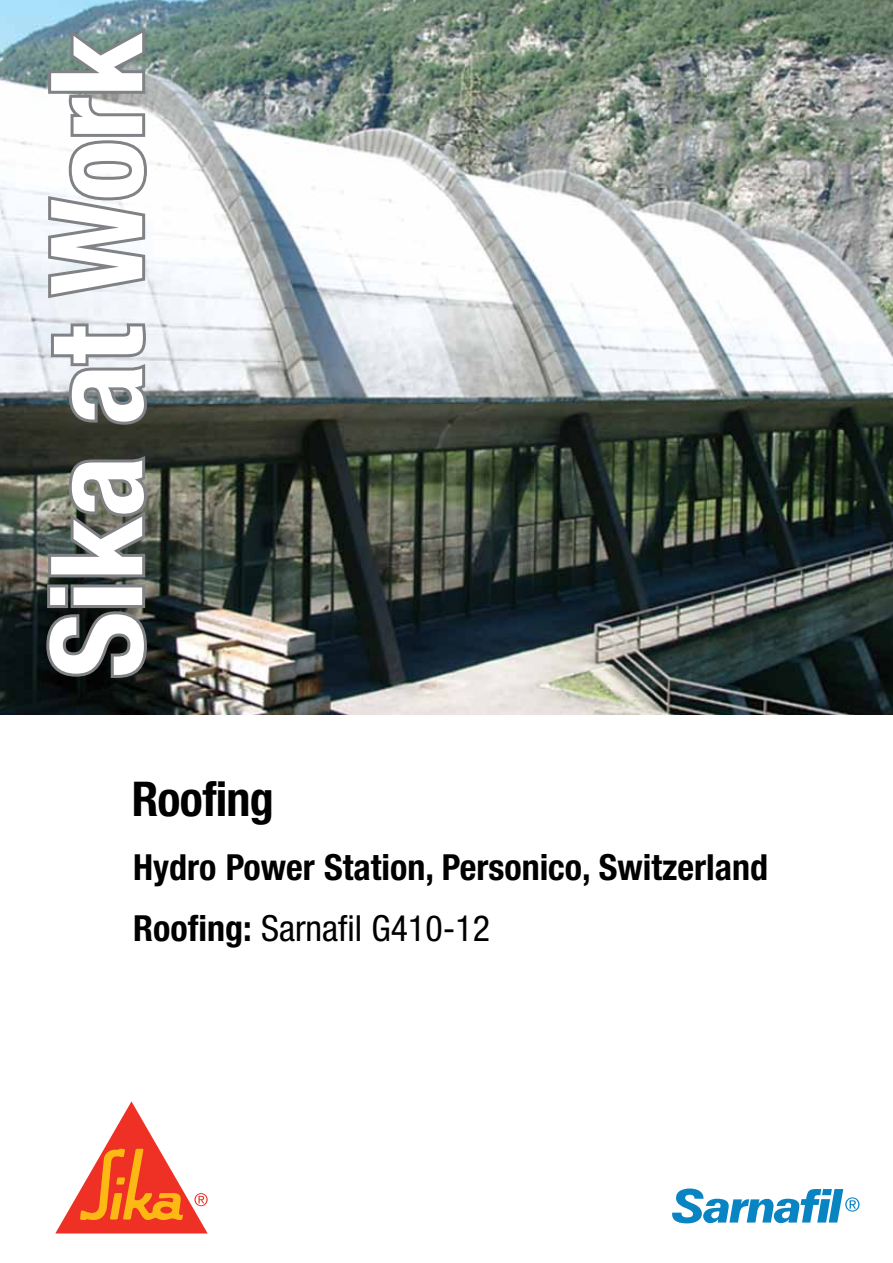
<style>
.page{position:relative;width:893px;height:1263px;background:#fff}
.page>*{position:absolute;margin:0;border:0;box-sizing:border-box;transform-origin:0 0}
.t1{font:700 condensed 127.5px "Helvetica Neue LT Pro";color:#fff}
.t2{font:700 condensed 48px "Helvetica Neue LT Pro";letter-spacing:-.015em;color:#000}
.t3{font:700 condensed 36px/61.5px "Helvetica Neue LT Pro";color:#000}
.s1{font-weight:400}
</style>
<div class="page">
<img style="left:0;top:0;width:893px;height:714px">
<svg style="left:55px;top:1101px;width:153px;height:132px"></svg>
<svg style="left:43px;top:451px;width:107px;height:230px;background:#505551"></svg>
<svg style="left:48px;top:320px;width:102px;height:108px"></svg>
<svg style="left:45px;top:23px;width:104px;height:279px"></svg>
<svg style="left:672px;top:1188px;width:187px;height:35px"></svg>
<h1 class="t1" style="left:21px;top:678px;width:646px;rotate:-90deg">Sika at Work</h1>
<h2 class="t2" style="left:132px;top:770px;width:143px">Roofing</h2>
<p class="t3" style="left:133px;top:836px;width:636px">Hydro Power Station, Personico, Switzerland<br>Roofing: <span class="s1">Sarnafil G410-12</span></p>
</div>
